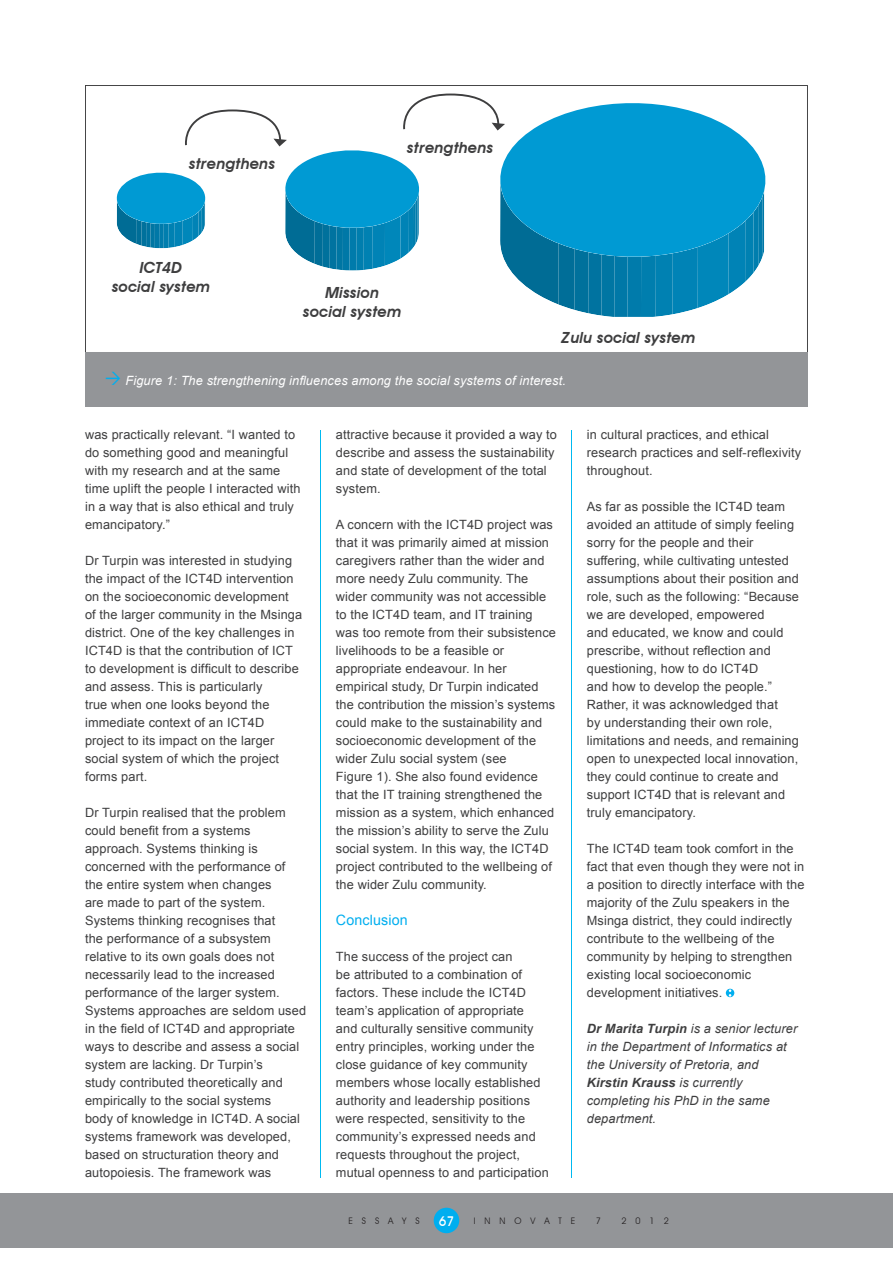
<style>
.page{position:relative;width:893px;height:1263px;background:#fff}
.page>*{position:absolute;margin:0;border:0;box-sizing:border-box;transform-origin:0 0}
.t1{font:italic 600 15.3px/19.2px "Avant Garde IT Cby BT";letter-spacing:.01em;color:#3e3e3f;text-align:center}
.t2{font:14.25px "Arial";letter-spacing:.01em;color:#00aeef}
.t3{font:500 13.5px "Avant Garde IT Cby BT";color:#fff}
.t4{font:12.75px/18px "Arial";letter-spacing:.01em;color:#3e3e3f}
.t5{font:italic 12.75px/18px "Arial";letter-spacing:.01em;color:#3e3e3f}
.t6{font:italic 12.75px "Arial";letter-spacing:.01em;color:#fff}
.t7{font:9px "Avant Garde IT Cby BT";letter-spacing:1em;color:#231f20}
.s1{font-weight:700}
</style>
<div class="page">
<svg style="left:85px;top:85px;width:723px;height:268px"></svg>
<svg style="left:764px;top:96px;width:14px;height:168px"></svg>
<div style="left:0;top:1193px;width:893px;height:54px;background:#939598"></div>
<svg style="left:112px;top:94px;width:652px;height:223px"></svg>
<div style="left:85px;top:353px;width:723px;height:54px;background:#939598"></div>
<hr style="left:320px;top:431px;width:1px;height:747px;background:#00baf1">
<hr style="left:571px;top:431px;width:1px;height:747px;background:#00baf1">
<svg style="left:726px;top:989px;width:8px;height:8px"></svg>
<div style="left:434px;top:1208px;width:25px;height:25px;background:#00aeef;border-radius:50%"></div>
<p class="t1" style="left:189px;top:154px;width:88px">strengthens</p>
<p class="t1" style="left:407px;top:138px;width:88px">strengthens</p>
<p class="t1" style="left:112px;top:258px;width:100px">ICT4D<br>social system</p>
<p class="t1" style="left:303px;top:282px;width:100px">Mission social system</p>
<p class="t1" style="left:561px;top:328px;width:136px">Zulu social system</p>
<p class="t6" style="left:126px;top:373px;width:442px">Figure 1: The strengthening influences among the social systems of interest.</p>
<p class="t4" style="left:85px;top:426px;width:217px">was practically relevant. “I wanted to do something good and meaningful with my research and at the same time uplift the people I interacted with in a way that is also ethical and truly emancipatory.”</p>
<p class="t4" style="left:85px;top:552px;width:219px">Dr Turpin was interested in studying the impact of the ICT4D intervention on the socioeconomic development of the larger community in the Msinga district. One of the key challenges in ICT4D is that the contribution of ICT to development is difficult to describe and assess. This is particularly<br>true when one looks beyond the immediate context of an ICT4D project to its impact on the larger social system of which the project forms part.</p>
<p class="t4" style="left:85px;top:804px;width:223px">Dr Turpin realised that the problem could benefit from a systems approach. Systems thinking is concerned with the performance of the entire system when changes<br>are made to part of the system.<br>Systems thinking recognises that<br>the performance of a subsystem relative to its own goals does not necessarily lead to the increased performance of the larger system.<br>Systems approaches are seldom used in the field of ICT4D and appropriate ways to describe and assess a social system are lacking. Dr Turpin’s<br>study contributed theoretically and empirically to the social systems<br>body of knowledge in ICT4D. A social systems framework was developed, based on structuration theory and autopoiesis. The framework was</p>
<p class="t4" style="left:336px;top:426px;width:223px">attractive because it provided a way to describe and assess the sustainability and state of development of the total system.</p>
<p class="t4" style="left:336px;top:516px;width:222px">A concern with the ICT4D project was that it was primarily aimed at mission caregivers rather than the wider and more needy Zulu community. The wider community was not accessible to the ICT4D team, and IT training was too remote from their subsistence livelihoods to be a feasible or appropriate endeavour. In her empirical study, Dr Turpin indicated the contribution the mission’s systems could make to the sustainability and socioeconomic development of the wider Zulu social system (see<br>Figure 1). She also found evidence that the IT training strengthened the mission as a system, which enhanced the mission’s ability to serve the Zulu social system. In this way, the ICT4D project contributed to the wellbeing of the wider Zulu community.</p>
<p class="t2" style="left:336px;top:911px;width:73px">Conclusion</p>
<p class="t4" style="left:336px;top:948px;width:214px">The success of the project can<br>be attributed to a combination of factors. These include the ICT4D team’s application of appropriate<br>and culturally sensitive community entry principles, working under the close guidance of key community members whose locally established authority and leadership positions were respected, sensitivity to the community’s expressed needs and requests throughout the project, mutual openness to and participation</p>
<p class="t4" style="left:587px;top:426px;width:216px">in cultural practices, and ethical research practices and self-reflexivity throughout.</p>
<p class="t4" style="left:587px;top:498px;width:214px">As far as possible the ICT4D team avoided an attitude of simply feeling sorry for the people and their suffering, while cultivating untested assumptions about their position and role, such as the following: “Because we are developed, empowered<br>and educated, we know and could prescribe, without reflection and questioning, how to do ICT4D<br>and how to develop the people.” Rather, it was acknowledged that<br>by understanding their own role, limitations and needs, and remaining open to unexpected local innovation, they could continue to create and support ICT4D that is relevant and truly emancipatory.</p>
<p class="t4" style="left:587px;top:840px;width:219px">The ICT4D team took comfort in the fact that even though they were not in a position to directly interface with the majority of the Zulu speakers in the Msinga district, they could indirectly contribute to the wellbeing of the community by helping to strengthen existing local socioe conomic development initiatives.</p>
<p class="t5" style="left:587px;top:1020px;width:212px"><span class="s1">Dr Marita Turpin</span> is a senior lecturer in the Department of Informatics at the University of Pretoria, and<br><span class="s1">Kirstin Krauss</span> is currently completing his PhD in the same department.</p>
<p class="t7" style="left:348px;top:1215px;width:73px">ESSAYS</p>
<p class="t3" style="left:439px;top:1213px;width:17px">67</p>
<p class="t7" style="left:474px;top:1215px;width:103px">INNOVATE</p>
<p class="t7" style="left:596px;top:1215px;width:7px">7</p>
<p class="t7" style="left:621px;top:1215px;width:49px">2012</p>
</div>
